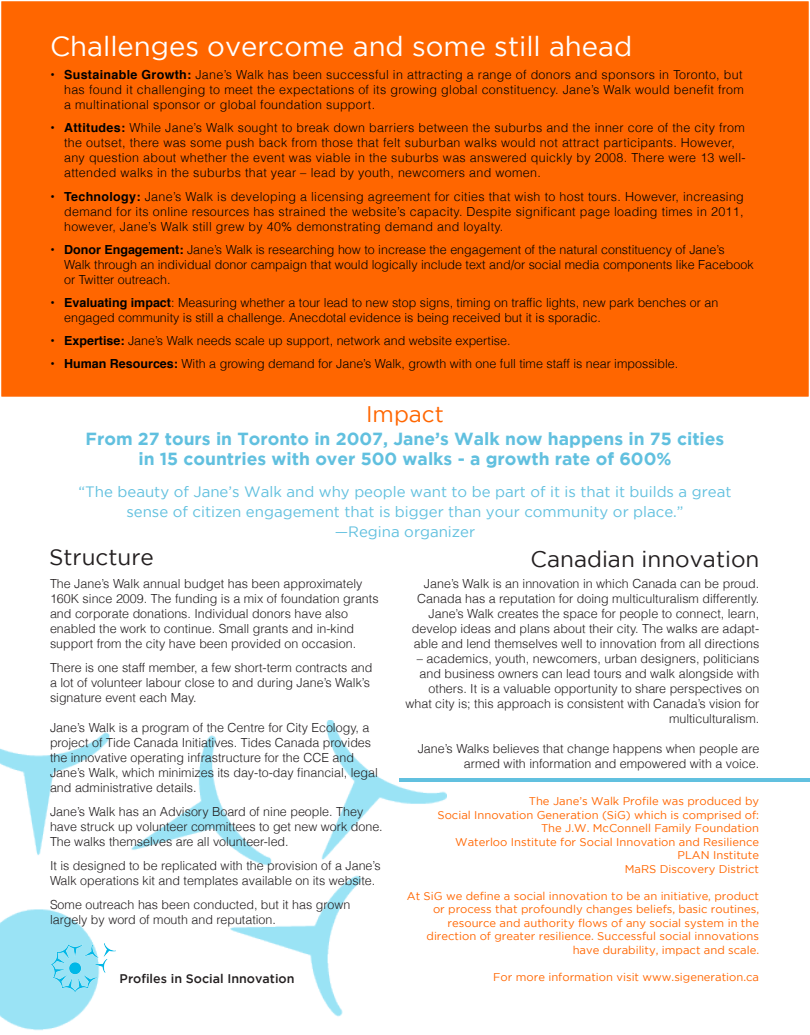
<style>
.page{position:relative;width:810px;height:1035px;background:#fff}
.page>*{position:absolute;margin:0;border:0;box-sizing:border-box;transform-origin:0 0}
.Company_Name{font:27.5px "Gotham";color:#fff}
.Company_Name-2{font:22.5px "Gotham";color:#231f20}
.Company_Name-3{font:22.5px "Gotham";color:#f60}
.Company_Name-4{font:700 17.5px "Gotham";color:#61c0df}
.Company_Name-5{font:15px/20px "Gotham";color:#61c0df;text-align:center}
.Company_Name-6{font:300 12.5px/15px "Helvetica";color:#231f20}
.Bulleted_Text{font:300 12.5px/15px "Helvetica";color:#000;text-align:justify}
.Bulleted_Text-2{font:300 12.5px/15px "Helvetica";letter-spacing:.025em;color:#000}
.Company_Name-7{font:500 12.5px "Gotham";color:#231f20}
.Company_Name-8{font:11.25px/13.5px "Gotham";color:#f60;text-align:right}
.s1{font-weight:700}
</style>
<div class="page">
<div style="left:1px;top:1px;width:808px;height:396px;background:#f60"></div>
<img style="left:0;top:720px;width:446px;height:311px">
<hr style="left:400px;top:778px;width:410px;height:4px;background:#61c0df">
<img style="left:51px;top:943px;width:65px;height:49px">
<p class="Company_Name" style="left:50px;top:31px;width:584px">Challenges overcome and some still ahead</p>
<p class="Bulleted_Text" style="left:64px;top:67px;width:681px;text-indent:-13px"><span class="s1">• Sustainable Growth:</span> Jane’s Walk has been successful in attracting a range of donors and sponsors in Toronto, but has found it challenging to meet the expectations of its growing global constituency. Jane’s Walk would benefit from a multinational sponsor or global foundation support.</p>
<p class="Bulleted_Text-2" style="left:64px;top:120px;width:683px;text-indent:-13px"><span class="s1">• Attitudes:</span> While Jane’s Walk sought to break down barriers between the suburbs and the inner core of the city from the outset, there was some push back from those that felt suburban walks would not attract participants. However, any question about whether the event was viable in the suburbs was answered quickly by 2008. There were 13 well&shy;attended walks in the suburbs that year – lead by youth, newcomers and women.</p>
<p class="Bulleted_Text" style="left:64px;top:189px;width:681px;text-indent:-13px"><span class="s1">• Technology:</span> Jane’s Walk is developing a licensing agreement for cities that wish to host tours. However, increasing demand for its online resources has strained the website’s capacity. Despite significant page loading times in 2011, however, Jane’s Walk still grew by 40% demonstrating demand and loyalty.</p>
<p class="Bulleted_Text" style="left:64px;top:242px;width:691px;text-align:left;text-indent:-13px"><span class="s1">• Donor Engagement:</span> Jane’s Walk is researching how to increase the engagement of the natural constituency of Jane’s<br>Walk through an individual donor campaign that would logically include text and/or social media components like Facebook or Twitter outreach.</p>
<p class="Bulleted_Text" style="left:64px;top:295px;width:656px;text-indent:-13px"><span class="s1">• Evaluating impact</span>: Measuring whether a tour lead to new stop signs, timing on traffic lights, new park benches or an engaged community is still a challenge. Anecdotal evidence is being received but it is sporadic.</p>
<p class="Bulleted_Text" style="left:51px;top:333px;width:461px"><span class="s1">• Expertise:</span> Jane’s Walk needs scale up support, network and website expertise.</p>
<p class="Bulleted_Text" style="left:51px;top:356px;width:629px"><span class="s1">• Human Resources:</span> With a growing demand for Jane’s Walk, growth with one full time staff is near impossible.</p>
<p class="Company_Name-3" style="left:366px;top:401px;width:79px">Impact</p>
<p class="Company_Name-4" style="left:86px;top:429px;width:640px">From 27 tours in Toronto in 2007, Jane’s Walk now happens in 75 cities</p>
<p class="Company_Name-4" style="left:138px;top:449px;width:535px">in 15 countries with over 500 walks - a growth rate of 600%</p>
<p class="Company_Name-5" style="left:79px;top:482px;width:654px">“The beauty of Jane’s Walk and why people want to be part of it is that it builds a great sense of citizen engagement that is bigger than your community or place.”</p>
<p class="Company_Name-5" style="left:335px;top:522px;width:142px">—Regina organizer</p>
<p class="Company_Name-2" style="left:49px;top:544px;width:106px">Structure</p>
<p class="Company_Name-6" style="left:50px;top:576px;width:330px">The Jane’s Walk annual budget has been approximately 160K since 2009. The funding is a mix of foundation grants and corporate donations. Individual donors have also enabled the work to continue. Small grants and in-kind support from the city have been provided on occasion.</p>
<p class="Company_Name-6" style="left:50px;top:660px;width:324px">There is one staff member, a few short-term contracts and a lot of volunteer labour close to and during Jane’s Walk’s signature event each May.</p>
<p class="Company_Name-6" style="left:50px;top:720px;width:329px">Jane’s Walk is a program of the Centre for City Ecology, a project of Tide Canada Initiatives. Tides Canada provides the innovative operating infrastructure for the CCE and Jane’s Walk, which minimizes its day-to-day financial, legal and administrative details.</p>
<p class="Company_Name-6" style="left:50px;top:804px;width:334px">Jane’s Walk has an Advisory Board of nine people. They have struck up volunteer committees to get new work done.<br>The walks themselves are all volunteer-led.</p>
<p class="Company_Name-6" style="left:50px;top:858px;width:332px">It is designed to be replicated with the provision of a Jane’s<br>Walk operations kit and templates available on its website.</p>
<p class="Company_Name-6" style="left:50px;top:897px;width:302px">Some outreach has been conducted, but it has grown largely by word of mouth and reputation.</p>
<p class="Company_Name-7" style="left:120px;top:971px;width:176px">Profiles in Social Innovation</p>
<p class="Company_Name-2" style="left:531px;top:547px;width:230px">Canadian innovation</p>
<p class="Company_Name-6" style="left:424px;top:576px;width:337px">Jane’s Walk is an innovation in which Canada can be proud.</p>
<p class="Company_Name-6" style="left:412px;top:591px;width:349px;text-align:right">Canada has a reputation for doing multiculturalism differently.<br>Jane’s Walk creates the space for people to connect, learn, develop ideas and plans about their city. The walks are adapt&shy;able and lend themselves well to innovation from all directions</p>
<p class="Company_Name-6" style="left:405px;top:651px;width:355px;text-align:right">– academics, youth, newcomers, urban designers, politicians and business owners can lead tours and walk alongside with others. It is a valuable opportunity to share perspectives on what city is; this approach is consistent with Canada’s vision for multiculturalism.</p>
<p class="Company_Name-6" style="left:418px;top:741px;width:343px;text-align:right">Jane’s Walks believes that change happens when people are armed with information and empowered with a voice.</p>
<p class="Company_Name-8" style="left:529px;top:794px;width:232px">The Jane’s Walk Profile was produced by</p>
<p class="Company_Name-8" style="left:438px;top:808px;width:323px">Social Innovation Generation (SiG) which is comprised of:</p>
<p class="Company_Name-8" style="left:541px;top:821px;width:220px">The J.W. McConnell Family Foundation</p>
<p class="Company_Name-8" style="left:455px;top:835px;width:305px">Waterloo Institute for Social Innovation and Resilience</p>
<p class="Company_Name-8" style="left:678px;top:848px;width:83px">PLAN Institute</p>
<p class="Company_Name-8" style="left:625px;top:862px;width:136px">MaRS Discovery District</p>
<p class="Company_Name-8" style="left:407px;top:889px;width:354px">At SiG we define a social innovation to be an initiative, product or process that profoundly changes beliefs, basic routines,</p>
<p class="Company_Name-8" style="left:448px;top:916px;width:313px">resource and authority flows of any social system in the</p>
<p class="Company_Name-8" style="left:427px;top:929px;width:334px">direction of greater resilience. Successful social innovations have durability, impact and scale.</p>
<p class="Company_Name-8" style="left:493px;top:970px;width:267px">For more information visit www.sigeneration.ca</p>
</div>
